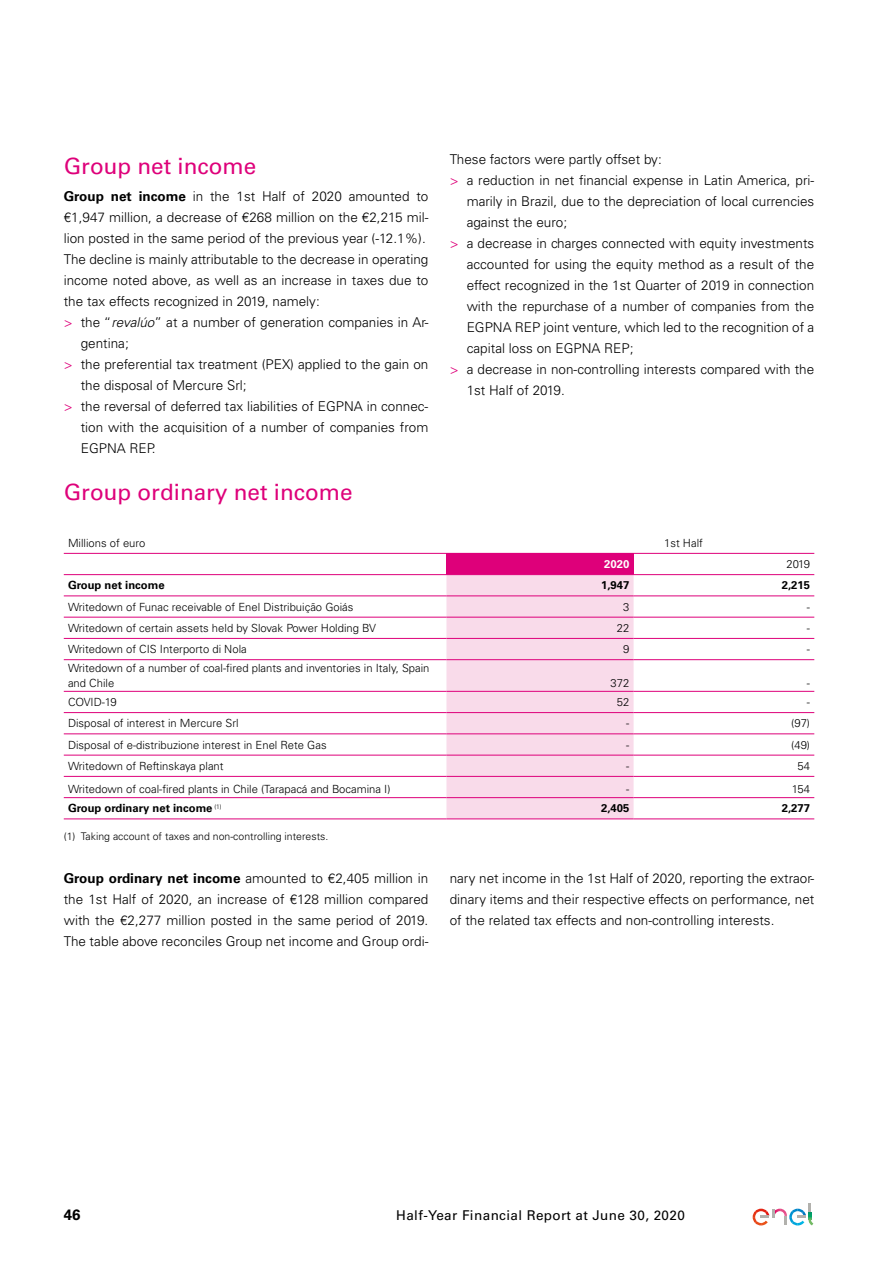
<style>
.page{position:relative;width:893px;height:1263px;background:#fff}
.page>*{position:absolute;margin:0;border:0;box-sizing:border-box;transform-origin:0 0}
.t1{font:22.5px "Univers LT Std";color:#de007a}
.t2{font:700 15px "Univers LT Std";color:#000}
.t3{font:300 13.5px/21px "Univers LT Std";color:#000;text-align:justify}
.t4{font:13.5px "Univers LT Std";letter-spacing:.03em;color:#000}
.t5{font:300 11.25px/15px "Univers LT Std";color:#000}
.t6{font:700 11.25px "Univers LT Std";color:#000}
.t7{font:700 11.25px "Univers LT Std";color:#fff}
.t8{font:300 10.5px "Univers LT Std";color:#000}
.s1{font-weight:700}
.s2{color:#de007a}
.s3{font-style:italic}
</style>
<div class="page">
<svg style="left:753px;top:1203px;width:60px;height:22px"></svg>
<div style="left:446px;top:553px;width:188px;height:22px;background:#de007a"></div>
<div style="left:446px;top:575px;width:188px;height:244px;background:#f9dbea"></div>
<hr style="left:64px;top:553px;width:382px;height:1px;background:#de007a">
<hr style="left:64px;top:574px;width:382px;height:1px;background:#de007a">
<hr style="left:634px;top:574px;width:180px;height:1px;background:#de007a">
<hr style="left:64px;top:596px;width:382px;height:1px;background:#de007a">
<hr style="left:634px;top:596px;width:180px;height:1px;background:#de007a">
<hr style="left:64px;top:617px;width:382px;height:1px;background:#de007a">
<hr style="left:446px;top:617px;width:188px;height:1px;background:#de007a">
<hr style="left:634px;top:617px;width:180px;height:1px;background:#de007a">
<hr style="left:64px;top:638px;width:382px;height:1px;background:#de007a">
<hr style="left:446px;top:638px;width:188px;height:1px;background:#de007a">
<hr style="left:634px;top:638px;width:180px;height:1px;background:#de007a">
<hr style="left:64px;top:659px;width:382px;height:1px;background:#de007a">
<hr style="left:446px;top:659px;width:188px;height:1px;background:#de007a">
<hr style="left:634px;top:659px;width:180px;height:1px;background:#de007a">
<hr style="left:64px;top:691px;width:382px;height:1px;background:#de007a">
<hr style="left:446px;top:691px;width:188px;height:1px;background:#de007a">
<hr style="left:634px;top:691px;width:180px;height:1px;background:#de007a">
<hr style="left:64px;top:712px;width:382px;height:1px;background:#de007a">
<hr style="left:446px;top:712px;width:188px;height:1px;background:#de007a">
<hr style="left:634px;top:712px;width:180px;height:1px;background:#de007a">
<hr style="left:64px;top:734px;width:382px;height:1px;background:#de007a">
<hr style="left:446px;top:734px;width:188px;height:1px;background:#de007a">
<hr style="left:634px;top:734px;width:180px;height:1px;background:#de007a">
<hr style="left:64px;top:755px;width:382px;height:1px;background:#de007a">
<hr style="left:446px;top:755px;width:188px;height:1px;background:#de007a">
<hr style="left:634px;top:755px;width:180px;height:1px;background:#de007a">
<hr style="left:64px;top:776px;width:382px;height:1px;background:#de007a">
<hr style="left:446px;top:776px;width:188px;height:1px;background:#de007a">
<hr style="left:634px;top:776px;width:180px;height:1px;background:#de007a">
<hr style="left:64px;top:797px;width:382px;height:1px;background:#de007a">
<hr style="left:446px;top:797px;width:188px;height:1px;background:#de007a">
<hr style="left:634px;top:797px;width:180px;height:1px;background:#de007a">
<hr style="left:64px;top:819px;width:382px;height:1px;background:#de007a">
<hr style="left:446px;top:819px;width:188px;height:1px;background:#de007a">
<hr style="left:634px;top:819px;width:180px;height:1px;background:#de007a">
<hr style="left:446px;top:596px;width:188px;height:1px;background:#de007a">
<hr style="left:634px;top:553px;width:180px;height:1px;background:#de007a">
<h1 class="t1" style="left:64px;top:153px;width:194px">Group net income</h1>
<p class="t3" style="left:64px;top:185px;width:366px"><span class="s1">Group net income</span> in the 1st Half of 2020 amounted to</p>
<p class="t3" style="left:64px;top:206px;width:366px">€1,947 million, a decrease of €268 million on the €2,215 mil-</p>
<p class="t3" style="left:64px;top:227px;width:363px">lion posted in the same period of the previous year (-12.1%).</p>
<p class="t3" style="left:64px;top:248px;width:366px">The decline is mainly attributable to the decrease in operating</p>
<p class="t3" style="left:64px;top:269px;width:366px">income noted above, as well as an increase in taxes due to</p>
<p class="t3" style="left:64px;top:290px;width:257px">the tax effects recognized in 2019, namely:</p>
<p class="t3" style="left:64px;top:311px;width:366px"><span class="s2">&gt;</span> the “<span class="s3">revalúo</span>” at a number of generation companies in Ar-</p>
<p class="t3" style="left:81px;top:332px;width:50px">gentina;</p>
<p class="t3" style="left:64px;top:353px;width:366px"><span class="s2">&gt;</span> the preferential tax treatment (PEX) applied to the gain on</p>
<p class="t3" style="left:81px;top:374px;width:167px">the disposal of Mercure Srl;</p>
<p class="t3" style="left:64px;top:395px;width:366px"><span class="s2">&gt;</span> the reversal of deferred tax liabilities of EGPNA in connec-</p>
<p class="t3" style="left:81px;top:416px;width:349px">tion with the acquisition of a number of companies from</p>
<p class="t3" style="left:81px;top:437px;width:76px">EGPNA REP.</p>
<p class="t3" style="left:450px;top:149px;width:214px">These factors were partly offset by:</p>
<p class="t3" style="left:450px;top:170px;width:366px"><span class="s2">&gt;</span> a reduction in net financial expense in Latin America, pri-</p>
<p class="t3" style="left:467px;top:191px;width:349px">marily in Brazil, due to the depreciation of local currencies</p>
<p class="t3" style="left:467px;top:212px;width:102px">against the euro;</p>
<p class="t3" style="left:450px;top:233px;width:366px"><span class="s2">&gt;</span> a decrease in charges connected with equity investments</p>
<p class="t3" style="left:467px;top:254px;width:349px">accounted for using the equity method as a result of the</p>
<p class="t3" style="left:467px;top:275px;width:349px">effect recognized in the 1st Quarter of 2019 in connection</p>
<p class="t3" style="left:467px;top:296px;width:349px">with the repurchase of a number of companies from the</p>
<p class="t3" style="left:467px;top:317px;width:349px">EGPNA REP joint venture, which led to the recognition of a</p>
<p class="t3" style="left:467px;top:338px;width:168px">capital loss on EGPNA REP;</p>
<p class="t3" style="left:450px;top:359px;width:366px"><span class="s2">&gt;</span> a decrease in non-controlling interests compared with the</p>
<p class="t3" style="left:467px;top:380px;width:100px">1st Half of 2019.</p>
<h1 class="t1" style="left:64px;top:478px;width:290px">Group ordinary net income</h1>
<p class="t5" style="left:68px;top:535px;width:79px">Millions of euro</p>
<p class="t5" style="left:664px;top:535px;width:40px">1st Half</p>
<p class="t7" style="left:604px;top:557px;width:27px">2020</p>
<p class="t5" style="left:786px;top:557px;width:25px">2019</p>
<p class="t6" style="left:68px;top:579px;width:98px">Group net income</p>
<p class="t6" style="left:601px;top:579px;width:30px">1,947</p>
<p class="t6" style="left:782px;top:579px;width:30px">2,215</p>
<p class="t5" style="left:68px;top:599px;width:287px">Writedown of Funac receivable of Enel Distribuição Goiás</p>
<p class="t5" style="left:623px;top:599px;width:8px">3</p>
<p class="t5" style="left:807px;top:599px;width:5px">-</p>
<p class="t5" style="left:68px;top:620px;width:309px">Writedown of certain assets held by Slovak Power Holding BV</p>
<p class="t5" style="left:617px;top:620px;width:14px">22</p>
<p class="t5" style="left:807px;top:620px;width:5px">-</p>
<p class="t5" style="left:68px;top:642px;width:180px">Writedown of CIS Interporto di Nola</p>
<p class="t5" style="left:623px;top:642px;width:8px">9</p>
<p class="t5" style="left:807px;top:642px;width:5px">-</p>
<p class="t5" style="left:68px;top:661px;width:363px">Writedown of a number of coal-fired plants and inventories in Italy, Spain and Chile</p>
<p class="t5" style="left:611px;top:676px;width:20px">372</p>
<p class="t5" style="left:807px;top:676px;width:5px">-</p>
<p class="t5" style="left:68px;top:694px;width:50px">COVID-19</p>
<p class="t5" style="left:617px;top:694px;width:14px">52</p>
<p class="t5" style="left:807px;top:694px;width:5px">-</p>
<p class="t5" style="left:68px;top:716px;width:172px">Disposal of interest in Mercure Srl</p>
<p class="t5" style="left:626px;top:716px;width:5px">-</p>
<p class="t5" style="left:791px;top:716px;width:20px">(97)</p>
<p class="t5" style="left:68px;top:737px;width:260px">Disposal of e-distribuzione interest in Enel Rete Gas</p>
<p class="t5" style="left:626px;top:737px;width:5px">-</p>
<p class="t5" style="left:791px;top:737px;width:20px">(49)</p>
<p class="t5" style="left:68px;top:758px;width:157px">Writedown of Reftinskaya plant</p>
<p class="t5" style="left:626px;top:758px;width:5px">-</p>
<p class="t5" style="left:797px;top:758px;width:14px">54</p>
<p class="t5" style="left:68px;top:782px;width:324px">Writedown of coal-fired plants in Chile (Tarapacá and Bocamina I)</p>
<p class="t5" style="left:626px;top:782px;width:5px">-</p>
<p class="t5" style="left:792px;top:782px;width:20px">154</p>
<p class="t6" style="left:68px;top:802px;width:155px">Group ordinary net income <sup>(1)</sup></p>
<p class="t6" style="left:601px;top:802px;width:30px">2,405</p>
<p class="t6" style="left:782px;top:802px;width:30px">2,277</p>
<p class="t8" style="left:64px;top:830px;width:266px">(1) Taking account of taxes and non-controlling interests.</p>
<p class="t3" style="left:64px;top:868px;width:366px"><span class="s1">Group ordinary net income</span> amounted to €2,405 million in the 1st Half of 2020, an increase of €128 million compared with the €2,277 million posted in the same period of 2019.<br>The table above reconciles Group net income and Group ordi-</p>
<p class="t3" style="left:450px;top:868px;width:366px">nary net income in the 1st Half of 2020, reporting the extraor&shy;dinary items and their respective effects on performance, net of the related tax effects and non-controlling interests.</p>
<p class="t2" style="left:64px;top:1206px;width:18px">46</p>
<p class="t4" style="left:396px;top:1208px;width:290px">Half-Year Financial Report at June 30, 2020</p>
</div>
